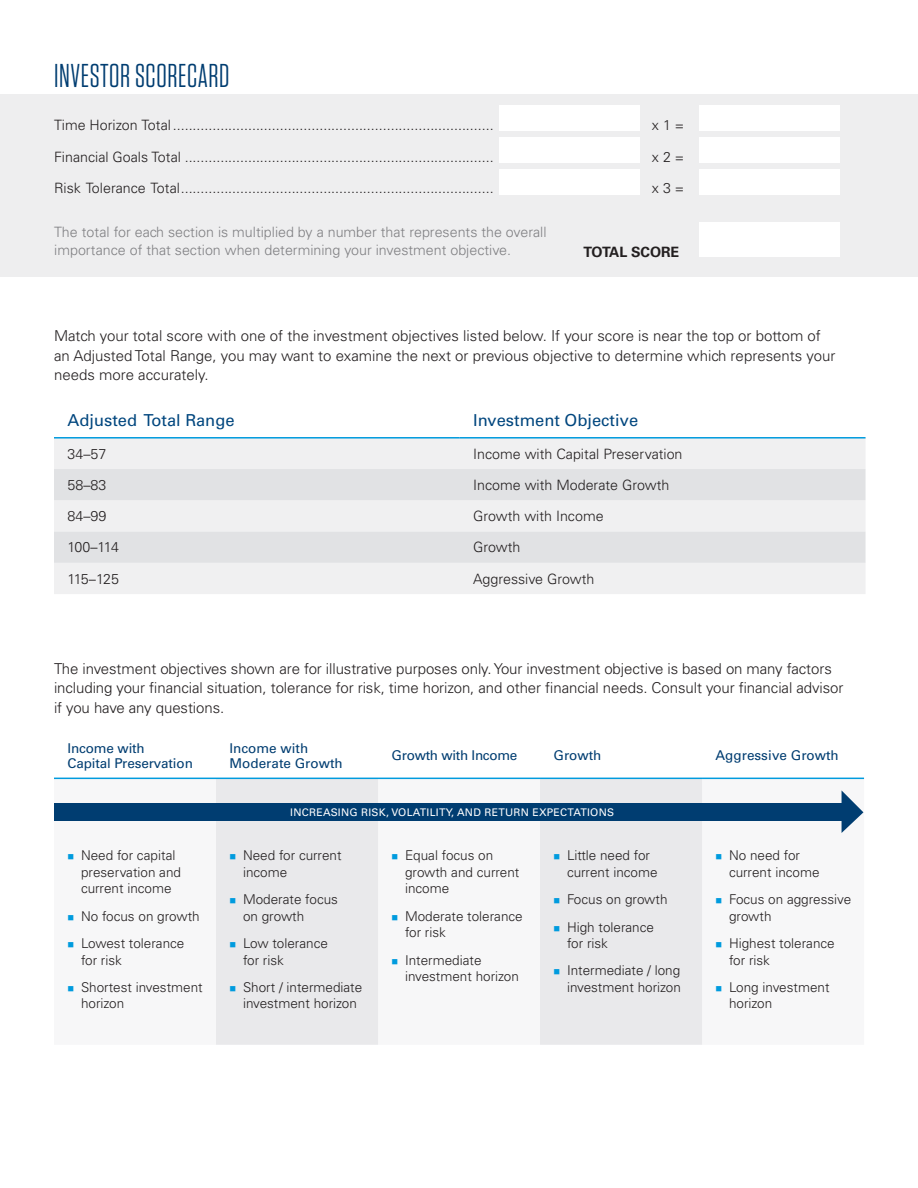
<style>
.page{position:relative;width:918px;height:1188px;background:#fff}
.page>*{position:absolute;margin:0;border:0;box-sizing:border-box;transform-origin:0 0}
.t1{font:33px "Tungsten Narrow";letter-spacing:.02em;color:#003d71}
.t2{font:16.5px "Univers LT Std";color:#00467e}
.t3{font:300 15px/19.5px "Univers LT Std";letter-spacing:-.005em;color:#231f20}
.t4{font:300 14.25px "Univers LT Std";color:#231f20}
.t5{font:300 14.25px/18px "Univers LT Std";color:#808083}
.t6{font:700 14.25px "Univers LT Std";letter-spacing:-.005em;color:#231f20}
.t7{font:300 13.5px/16.5px "Univers LT Std";color:#231f20}
.t8{font:13.5px/15px "Univers LT Std";color:#003d71}
.t9{font:13.5px "Univers LT Std";letter-spacing:-.02em;color:#003d71}
.t10{font:10.5px "Univers LT Std";letter-spacing:.025em;color:#fff}
</style>
<div class="page">
<div style="left:54px;top:439px;width:811px;height:155px;background:#f0f0f1"></div>
<svg style="left:54px;top:469px;width:812px;height:94px;fill:#e1e2e4"></svg>
<hr style="left:54px;top:437px;width:406px;height:2px;background:#009bde">
<hr style="left:460px;top:437px;width:406px;height:2px;background:#009bde">
<div style="left:1px;top:94px;width:917px;height:184px;background:#eeeeef"></div>
<div style="left:700px;top:223px;width:140px;height:34px;background:#fff"></div>
<svg style="left:216px;top:779px;width:486px;height:266px;fill:#e9e9eb"></svg>
<hr style="left:54px;top:778px;width:162px;height:1px;background:#009bde">
<hr style="left:216px;top:778px;width:162px;height:1px;background:#009bde">
<hr style="left:378px;top:778px;width:162px;height:1px;background:#009bde">
<hr style="left:540px;top:778px;width:162px;height:1px;background:#009bde">
<hr style="left:702px;top:778px;width:162px;height:1px;background:#009bde">
<div style="left:54px;top:803px;width:793px;height:17px;background:#003d71"></div>
<svg style="left:842px;top:791px;width:21px;height:42px"></svg>
<div style="left:700px;top:170px;width:140px;height:25px;background:#fff"></div>
<div style="left:700px;top:138px;width:140px;height:25px;background:#fff"></div>
<div style="left:700px;top:105px;width:140px;height:26px;background:#fff"></div>
<div style="left:499px;top:170px;width:140px;height:25px;background:#fff"></div>
<div style="left:499px;top:138px;width:140px;height:25px;background:#fff"></div>
<div style="left:499px;top:105px;width:140px;height:26px;background:#fff"></div>
<svg style="left:230px;top:855px;width:5px;height:5px"></svg>
<svg style="left:230px;top:898px;width:5px;height:6px"></svg>
<svg style="left:230px;top:942px;width:5px;height:5px"></svg>
<svg style="left:230px;top:986px;width:5px;height:5px"></svg>
<svg style="left:392px;top:855px;width:5px;height:5px"></svg>
<svg style="left:392px;top:915px;width:5px;height:5px"></svg>
<svg style="left:392px;top:959px;width:5px;height:5px"></svg>
<svg style="left:554px;top:855px;width:5px;height:5px"></svg>
<svg style="left:554px;top:898px;width:5px;height:6px"></svg>
<svg style="left:554px;top:926px;width:5px;height:5px"></svg>
<svg style="left:554px;top:969px;width:5px;height:6px"></svg>
<h1 class="t1" style="left:54px;top:60px;width:177px">INVESTOR SCORECARD</h1>
<p class="t4" style="left:54px;top:117px;width:441px">Time Horizon Total.................................................................................</p>
<p class="t4" style="left:652px;top:117px;width:34px">x 1 =</p>
<p class="t4" style="left:54px;top:148px;width:441px">Financial Goals Total ..............................................................................</p>
<p class="t4" style="left:652px;top:148px;width:34px">x 2 =</p>
<p class="t4" style="left:54px;top:180px;width:441px">Risk Tolerance Total...............................................................................</p>
<p class="t4" style="left:652px;top:180px;width:34px">x 3 =</p>
<p class="t5" style="left:54px;top:223px;width:494px">The total for each section is multiplied by a number that represents the overall importance of that section when determining your investment objective.</p>
<p class="t6" style="left:584px;top:244px;width:97px">TOTAL SCORE</p>
<p class="t3" style="left:54px;top:326px;width:783px">Match your total score with one of the investment objectives listed below. If your score is near the top or bottom of an Adjusted Total Range, you may want to examine the next or previous objective to determine which represents your needs more accurately.</p>
<p class="t2" style="left:68px;top:410px;width:169px">Adjusted Total Range</p>
<p class="t2" style="left:473px;top:410px;width:167px">Investment Objective</p>
<p class="t4" style="left:68px;top:445px;width:40px">34–57</p>
<p class="t4" style="left:473px;top:445px;width:211px">Income with Capital Preservation</p>
<p class="t4" style="left:68px;top:476px;width:40px">58–83</p>
<p class="t4" style="left:473px;top:476px;width:198px">Income with Moderate Growth</p>
<p class="t4" style="left:68px;top:507px;width:40px">84–99</p>
<p class="t4" style="left:473px;top:507px;width:132px">Growth with Income</p>
<p class="t4" style="left:68px;top:539px;width:53px">100–114</p>
<p class="t4" style="left:473px;top:539px;width:49px">Growth</p>
<p class="t4" style="left:68px;top:570px;width:53px">115–125</p>
<p class="t4" style="left:473px;top:570px;width:123px">Aggressive Growth</p>
<p class="t3" style="left:54px;top:659px;width:791px">The investment objectives shown are for illustrative purposes only. Your investment objective is based on many factors including your financial situation, tolerance for risk, time horizon, and other financial needs. Consult your financial advisor if you have any questions.</p>
<p class="t8" style="left:68px;top:741px;width:127px">Income with<br>Capital Preservation</p>
<p class="t8" style="left:230px;top:741px;width:115px">Income with<br>Moderate Growth</p>
<p class="t9" style="left:392px;top:748px;width:127px">Growth with Income</p>
<p class="t8" style="left:554px;top:748px;width:49px">Growth</p>
<p class="t8" style="left:716px;top:748px;width:125px">Aggressive Growth</p>
<p class="t7" style="left:81px;top:847px;width:102px">Need for capital preservation and current income</p>
<p class="t7" style="left:81px;top:902px;width:120px;line-height:27.3px">No focus on growth<br>Lowest tolerance</p>
<p class="t7" style="left:81px;top:946px;width:123px;line-height:27.3px">for risk<br>Shortest investment</p>
<p class="t7" style="left:81px;top:995px;width:45px">horizon</p>
<p class="t10" style="left:290px;top:806px;width:325px">INCREASING RISK, VOLATILITY, AND RETURN EXPECTATIONS</p>
<p class="t7" style="left:243px;top:847px;width:100px">Need for current income</p>
<p class="t7" style="left:243px;top:891px;width:96px">Moderate focus on growth</p>
<p class="t7" style="left:243px;top:935px;width:86px">Low tolerance for risk</p>
<p class="t7" style="left:243px;top:979px;width:121px">Short / intermediate investment horizon</p>
<p class="t7" style="left:405px;top:847px;width:116px">Equal focus on growth and current income</p>
<p class="t7" style="left:405px;top:908px;width:119px">Moderate tolerance for risk</p>
<p class="t7" style="left:405px;top:952px;width:115px">Intermediate investment horizon</p>
<p class="t7" style="left:567px;top:847px;width:92px">Little need for current income</p>
<p class="t7" style="left:567px;top:886px;width:102px;line-height:27.3px">Focus on growth<br>High tolerance</p>
<p class="t7" style="left:567px;top:930px;width:115px;line-height:27.3px">for risk<br>Intermediate / long</p>
<p class="t7" style="left:567px;top:979px;width:115px">investment horizon</p>
<p class="t7" style="left:729px;top:847px;width:92px">No need for current income</p>
<p class="t7" style="left:729px;top:891px;width:124px">Focus on aggressive growth</p>
<p class="t7" style="left:729px;top:935px;width:107px">Highest tolerance for risk</p>
<p class="t7" style="left:729px;top:979px;width:102px">Long investment horizon</p>
</div>
